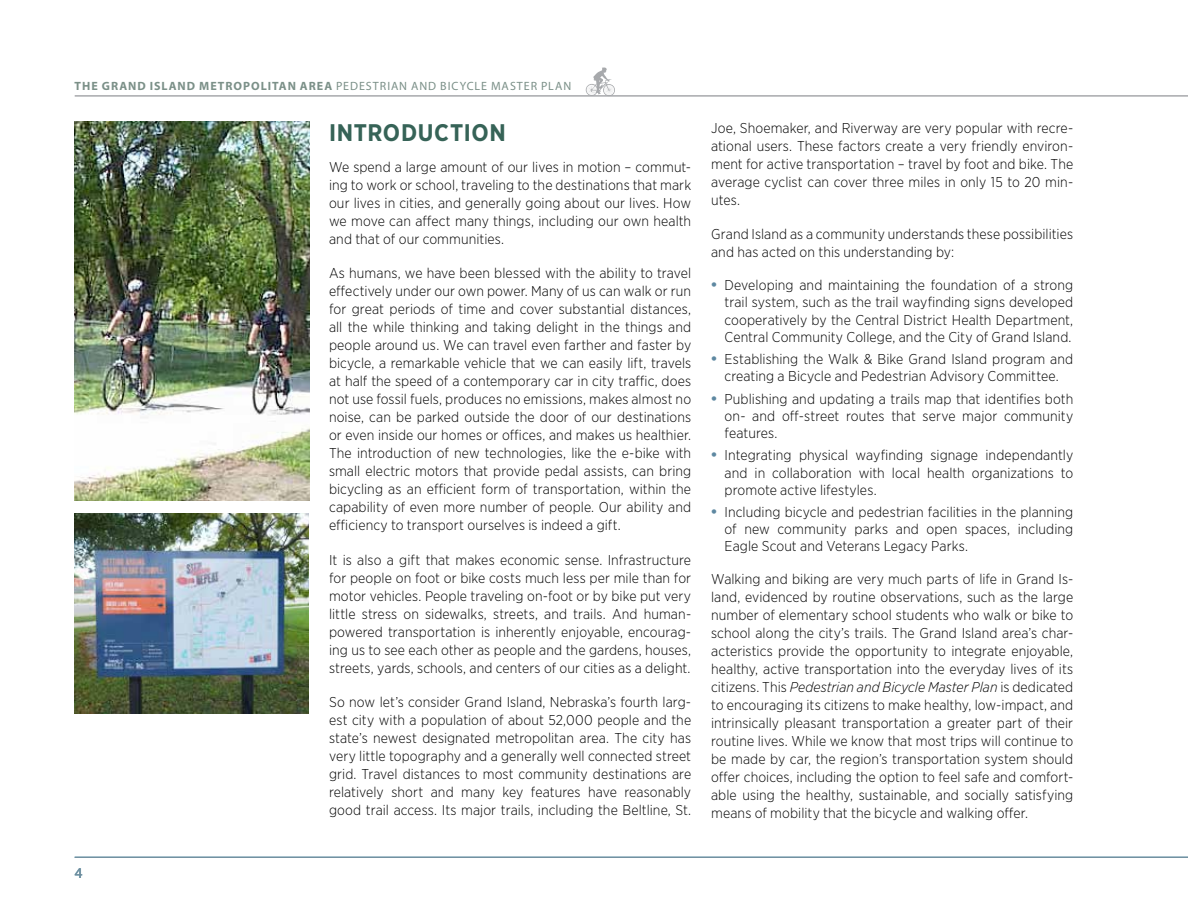
<style>
.page{position:relative;width:1188px;height:918px;background:#fff}
.page>*{position:absolute;margin:0;border:0;box-sizing:border-box;transform-origin:0 0}
.t1{font:700 24px "Gotham Narrow";letter-spacing:.03em;color:#366357}
.t2{font:15px "Myriad Pro";color:#5e88a1}
.t3{font:300 14.25px/18px "Gotham Narrow";letter-spacing:.005em;color:#000;text-align:justify}
.t4{font:700 12px "Myriad Pro";letter-spacing:.085em;color:#7b9088}
.s1{font-weight:400}
.s2{font-family:"Myriad Pro";font-weight:400;font-size:21px;color:#5e88a1}
.s3{font-style:italic}
</style>
<div class="page">
<hr style="left:75px;top:857px;width:1113px;height:1px;background:#748694">
<hr style="left:75px;top:95px;width:1113px;height:2px;background:#a7a9ac">
<svg style="left:586px;top:67px;width:29px;height:29px"></svg>
<img style="left:74px;top:122px;width:235px;height:378px">
<img style="left:74px;top:513px;width:235px;height:201px">
<p class="t4" style="left:75px;top:79px;width:498px">THE GRAND ISLAND METROPOLITAN AREA <span class="s1">PEDESTRIAN AND BICYCLE MASTER PLAN</span></p>
<h1 class="t1" style="left:329px;top:117px;width:178px">INTRODUCTION</h1>
<p class="t3" style="left:329px;top:158px;width:364px">We spend a large amount of our lives in motion – commut&shy;ing to work or school, traveling to the destinations that mark our lives in cities, and generally going about our lives. How we move can affect many things, including our own health and that of our communities.</p>
<p class="t3" style="left:329px;top:264px;width:364px">As humans, we have been blessed with the ability to travel effectively under our own power. Many of us can walk or run for great periods of time and cover substantial distances, all the while thinking and taking delight in the things and people around us. We can travel even farther and faster by bicycle, a remarkable vehicle that we can easily lift, travels at half the speed of a contemporary car in city traffic, does not use fossil fuels, produces no emissions, makes almost no noise, can be parked outside the door of our destinations or even inside our homes or offices, and makes us healthier.<br>The introduction of new technologies, like the e-bike with small electric motors that provide pedal assists, can bring bicycling as an efficient form of transportation, within the capability of even more number of people. Our ability and efficiency to transport ourselves is indeed a gift.</p>
<p class="t3" style="left:329px;top:550px;width:364px">It is also a gift that makes economic sense. Infrastructure for people on foot or bike costs much less per mile than for motor vehicles. People traveling on-foot or by bike put very little stress on sidewalks, streets, and trails. And human&shy;powered transportation is inherently enjoyable, encourag&shy;ing us to see each other as people and the gardens, houses, streets, yards, schools, and centers of our cities as a delight.</p>
<p class="t3" style="left:329px;top:692px;width:364px">So now let’s consider Grand Island, Nebraska’s fourth larg&shy;est city with a population of about 52,000 people and the state’s newest designated metropolitan area. The city has very little topography and a generally well connected street grid. Travel distances to most community destinations are relatively short and many key features have reasonably good trail access. Its major trails, including the Beltline, St.</p>
<p class="t2" style="left:75px;top:865px;width:9px">4</p>
<p class="t3" style="left:711px;top:118px;width:364px">Joe, Shoemaker, and Riverway are very popular with recre&shy;ational users. These factors create a very friendly environ&shy;ment for active transportation – travel by foot and bike. The average cyclist can cover three miles in only 15 to 20 min&shy;utes.</p>
<p class="t3" style="left:711px;top:225px;width:364px">Grand Island as a community understands these possibilities and has acted on this understanding by:</p>
<p class="t3" style="left:725px;top:276px;width:350px;line-height:17.1px;text-indent:-14px"><span class="s2">•</span> Developing and maintaining the foundation of a strong trail system, such as the trail wayfinding signs developed cooperatively by the Central District Health Department, Central Community College, and the City of Grand Island.</p>
<p class="t3" style="left:711px;top:350px;width:364px;line-height:17.1px;text-align:center"><span class="s2">•</span> Establishing the Walk &amp; Bike Grand Island program and creating a Bicycle and Pedestrian Advisory Committee.</p>
<p class="t3" style="left:725px;top:390px;width:350px;line-height:17.1px;text-indent:-14px"><span class="s2">•</span> Publishing and updating a trails map that identifies both on- and off-street routes that serve major community features.</p>
<p class="t3" style="left:725px;top:447px;width:350px;line-height:17.1px;text-indent:-14px"><span class="s2">•</span> Integrating physical wayfinding signage independantly and in collaboration with local health organizations to promote active lifestyles.</p>
<p class="t3" style="left:725px;top:503px;width:350px;line-height:17.1px;text-indent:-14px"><span class="s2">•</span> Including bicycle and pedestrian facilities in the planning of new community parks and open spaces, including Eagle Scout and Veterans Legacy Parks.</p>
<p class="t3" style="left:711px;top:569px;width:364px">Walking and biking are very much parts of life in Grand Is&shy;land, evidenced by routine observations, such as the large number of elementary school students who walk or bike to school along the city’s trails. The Grand Island area’s char&shy;acteristics provide the opportunity to integrate enjoyable, healthy, active transportation into the everyday lives of its citizens. This <span class="s3">Pedestrian and Bicycle Master Plan</span> is dedicated to encouraging its citizens to make healthy, low-impact, and intrinsically pleasant transportation a greater part of their routine lives. While we know that most trips will continue to be made by car, the region’s transportation system should offer choices, including the option to feel safe and comfort&shy;able using the healthy, sustainable, and socially satisfying means of mobility that the bicycle and walking offer.</p>
</div>
